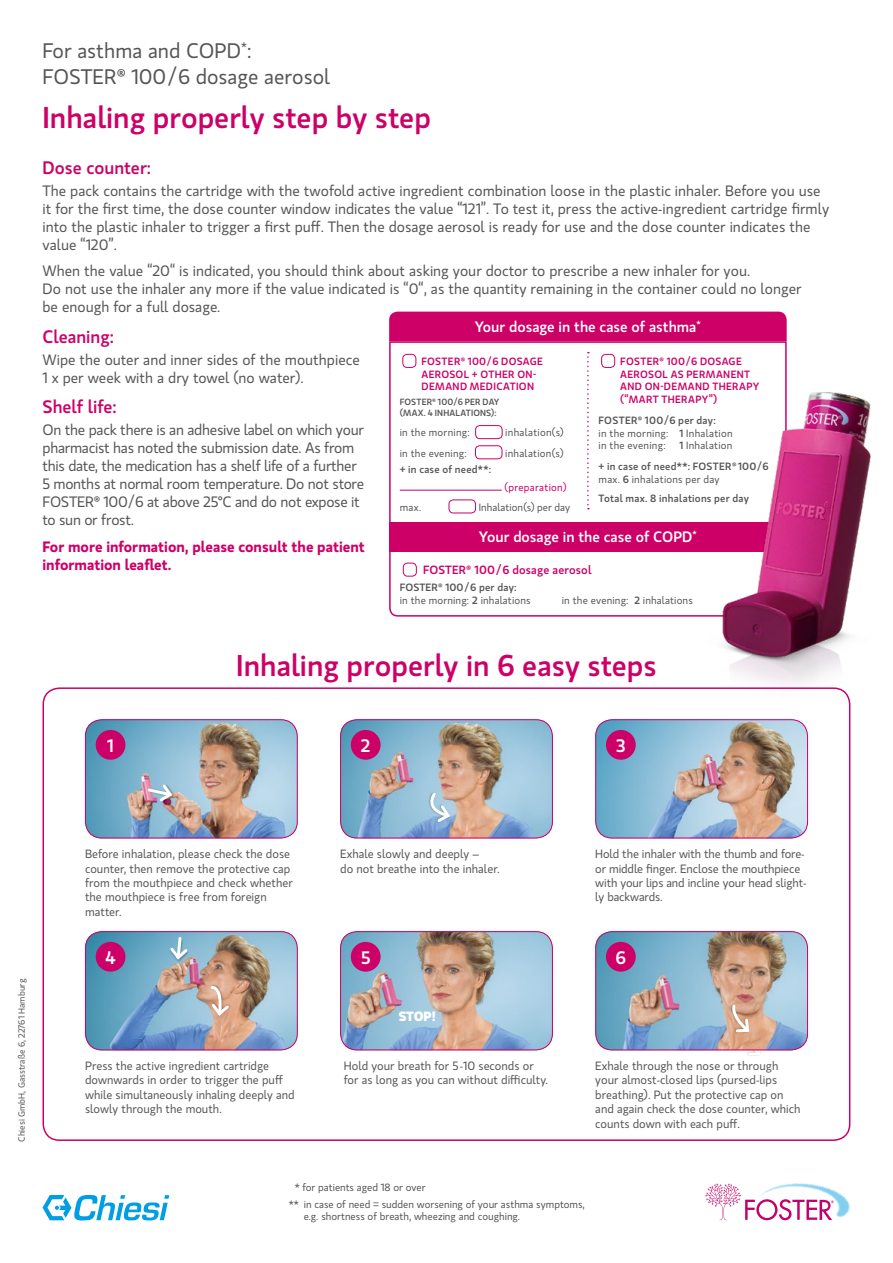
<style>
.page{position:relative;width:893px;height:1263px;background:#fff}
.page>*{position:absolute;margin:0;border:0;box-sizing:border-box;transform-origin:0 0}
.t1{font:500 30px "Gloriola";color:#cd0068}
.t2{font:21px/25.2px "Gloriola";color:#555655}
.t3{font:500 18px "Gloriola";color:#cd0068}
.t4{font:500 18px "Gloriola";color:#fff}
.t5{font:15px/18px "Gloriola";color:#555655}
.t6{font:15px/18px "Gloriola";letter-spacing:-.02em;color:#555655}
.t7{font:600 15px/18px "Gloriola";color:#cd0068}
.t8{font:500 15px "Gloriola";color:#fff}
.t9{font:700 13.5px "Gloriola";color:#fff}
.t10{font:12px/14.4px "Gloriola";color:#555655}
.t11{font:500 11.85px "Gloriola";letter-spacing:.01em;color:#cd0068}
.t12{font:10.5px/12.6px "Gloriola";letter-spacing:.01em;color:#555655}
.t13{font:500 10.5px/12.6px "Gloriola";letter-spacing:.03em;color:#cd0068}
.t14{font:500 10.5px/21.1px "Gloriola";letter-spacing:.02em;color:#555655}
.t15{font:10.5px "Gloriola";letter-spacing:.025em;color:#cd0068}
.t16{font:500 9px/10.8px "Gloriola";letter-spacing:.015em;color:#555655}
.t17{font:9px "Gloriola";color:#555655}
.s1{font-weight:500}
.s2{font-weight:400}
</style>
<div class="page">
<img style="left:85px;top:719px;width:213px;height:119px">
<div style="left:85px;top:719px;width:213px;height:119px;border:1px solid #cd0068;border-radius:17px"></div>
<svg style="left:145px;top:776px;width:31px;height:31px"></svg>
<img style="left:85px;top:931px;width:213px;height:119px">
<div style="left:85px;top:931px;width:213px;height:119px;border:1px solid #cd0068;border-radius:17px"></div>
<svg style="left:165px;top:934px;width:29px;height:29px"></svg>
<svg style="left:200px;top:981px;width:33px;height:37px"></svg>
<img style="left:340px;top:719px;width:213px;height:119px">
<div style="left:340px;top:719px;width:213px;height:119px;border:1px solid #cd0068;border-radius:17px"></div>
<img style="left:595px;top:719px;width:213px;height:119px">
<div style="left:595px;top:719px;width:213px;height:119px;border:1px solid #cd0068;border-radius:17px"></div>
<svg style="left:423px;top:788px;width:30px;height:37px"></svg>
<img style="left:595px;top:931px;width:213px;height:119px">
<div style="left:595px;top:931px;width:213px;height:119px;border:1px solid #cd0068;border-radius:17px"></div>
<svg style="left:730px;top:1001px;width:33px;height:55px;background:#ddae97"></svg>
<img style="left:340px;top:931px;width:213px;height:119px">
<div style="left:340px;top:931px;width:213px;height:119px;border:1px solid #cd0068;border-radius:17px"></div>
<div style="left:96px;top:730px;width:29px;height:30px;background:#cd0068;border-radius:50%"></div>
<div style="left:96px;top:942px;width:29px;height:30px;background:#cd0068;border-radius:50%"></div>
<div style="left:351px;top:730px;width:30px;height:30px;background:#cd0068;border-radius:50%"></div>
<div style="left:351px;top:942px;width:30px;height:30px;background:#cd0068;border-radius:50%"></div>
<div style="left:606px;top:730px;width:30px;height:30px;background:#cd0068;border-radius:50%"></div>
<div style="left:606px;top:942px;width:30px;height:30px;background:#cd0068;border-radius:50%"></div>
<svg style="left:43px;top:1195px;width:126px;height:25px"></svg>
<img style="left:834px;top:1190px;width:16px;height:28px">
<svg style="left:705px;top:1183px;width:129px;height:37px"></svg>
<svg style="left:389px;top:341px;width:398px;height:276px"></svg>
<div style="left:402px;top:354px;width:14px;height:14px;border:1px solid #cd0068;border-radius:4px"></div>
<div style="left:475px;top:425px;width:27px;height:14px;border:1px solid #cd0068;border-radius:4px"></div>
<div style="left:475px;top:445px;width:27px;height:14px;border:1px solid #cd0068;border-radius:4px"></div>
<hr style="left:400px;top:490px;width:102px;height:1px;background:#cd0068">
<div style="left:449px;top:499px;width:27px;height:14px;border:1px solid #cd0068;border-radius:4px"></div>
<div style="left:601px;top:354px;width:14px;height:14px;border:1px solid #cd0068;border-radius:4px"></div>
<svg style="left:587px;top:352px;width:2px;height:157px"></svg>
<div style="left:403px;top:563px;width:14px;height:13px;border:1px solid #cd0068;border-radius:4px"></div>
<div style="left:389px;top:312px;width:398px;height:29px;background:#cd0068"></div>
<div style="left:389px;top:522px;width:398px;height:29px;background:#cd0068"></div>
<img style="left:645px;top:358px;width:226px;height:369px">
<h2 class="t2" style="left:43px;top:39px;width:289px">For asthma and COPD<sup>*</sup>:<br>FOSTER® 100/6 dosage aerosol</h2>
<h1 class="t1" style="left:43px;top:100px;width:390px">Inhaling properly step by step</h1>
<h3 class="t3" style="left:43px;top:157px;width:110px">Dose counter:</h3>
<p class="t5" style="left:43px;top:182px;width:788px">The pack contains the cartridge with the twofold active ingredient combination loose in the plastic inhaler. Before you use it for the first time, the dose counter window indicates the value “121”. To test it, press the active-ingredient cartridge firmly into the plastic inhaler to trigger a first puff. Then the dosage aerosol is ready for use and the dose counter indicates the value “120”.</p>
<p class="t5" style="left:43px;top:263px;width:761px">When the value “20“ is indicated, you should think about asking your doctor to prescribe a new inhaler for you.<br>Do not use the inhaler any more if the value indicated is “0“, as the quantity remaining in the container could no longer be enough for a full dosage.</p>
<h3 class="t3" style="left:43px;top:326px;width:73px">Cleaning:</h3>
<p class="t5" style="left:43px;top:351px;width:319px">Wipe the outer and inner sides of the mouthpiece<br>1 x per week with a dry towel (no water).</p>
<h3 class="t3" style="left:43px;top:396px;width:76px">Shelf life:</h3>
<p class="t6" style="left:43px;top:421px;width:323px">On the pack there is an adhesive label on which your pharmacist has noted the submission date. As from this date, the medication has a shelf life of a further 5 months at normal room temperature. Do not store FOSTER® 100/6 at above 25°C and do not expose it to sun or frost.</p>
<p class="t7" style="left:43px;top:538px;width:324px">For more information, please consult the patient information leaflet.</p>
<p class="t8" style="left:475px;top:318px;width:228px">Your dosage in the case of asthma<sup>*</sup></p>
<p class="t13" style="left:421px;top:355px;width:123px">FOSTER® 100/6 DOSAGE<br>AEROSOL + OTHER ON-<br>DEMAND MEDICATION</p>
<p class="t16" style="left:400px;top:397px;width:101px">FOSTER® 100/6 PER DAY (MAX. 4 INHALATIONS):</p>
<p class="t12" style="left:400px;top:427px;width:71px">in the morning:</p>
<p class="t12" style="left:505px;top:427px;width:60px">inhalation(s)</p>
<p class="t12" style="left:400px;top:447px;width:68px">in the evening:</p>
<p class="t12" style="left:505px;top:447px;width:60px">inhalation(s)</p>
<p class="t14" style="left:400px;top:459px;width:93px">+ in case of need**:</p>
<p class="t15" style="left:504px;top:481px;width:64px">(preparation)</p>
<p class="t12" style="left:400px;top:501px;width:23px">max.</p>
<p class="t12" style="left:479px;top:501px;width:93px">Inhalation(s) per day</p>
<p class="t13" style="left:620px;top:355px;width:140px">FOSTER® 100/6 DOSAGE<br>AEROSOL AS PERMANENT<br>AND ON-DEMAND THERAPY (“MART THERAPY”)</p>
<p class="t12" style="left:599px;top:414px;width:136px"><span class="s1">FOSTER® 100/6 per day:<br></span>in the morning: <span class="s1">1</span> Inhalation in the evening:</p>
<p class="t14" style="left:599px;top:435px;width:172px;text-indent:81px">1 <span class="s2">Inhalation<br></span>+ in case of need**: FOSTER® 100/6</p>
<p class="t14" style="left:599px;top:470px;width:152px;line-height:19px"><span class="s2">max.</span> 6 <span class="s2">inhalations per day<br></span>Total max. 8 inhalations per day</p>
<p class="t8" style="left:479px;top:528px;width:219px">Your dosage in the case of COPD<sup>*</sup></p>
<p class="t11" style="left:423px;top:563px;width:170px">FOSTER® 100/6 dosage aerosol</p>
<p class="t12" style="left:400px;top:581px;width:132px;line-height:13.2px"><span class="s1">FOSTER® 100/6 per day:<br></span>in the morning: <span class="s1">2</span> inhalations</p>
<p class="t12" style="left:562px;top:594px;width:133px">in the evening: <span class="s1">2</span> inhalations</p>
<h3 class="t4" style="left:107px;top:735px;width:8px">1</h3>
<h1 class="t1" style="left:236px;top:648px;width:422px">Inhaling properly in 6 easy steps</h1>
<h3 class="t4" style="left:361px;top:735px;width:11px">2</h3>
<h3 class="t4" style="left:616px;top:735px;width:11px">3</h3>
<p class="t17" style="left:16px;top:1142px;width:165px;rotate:-90deg">Chiesi GmbH, Gasstraße 6, 22761 Hamburg</p>
<p class="t10" style="left:85px;top:847px;width:209px">Before inhalation, please check the dose counter, then remove the protective cap from the mouthpiece and check whether the mouthpiece is free from foreign matter.</p>
<h3 class="t4" style="left:105px;top:947px;width:12px">4</h3>
<p class="t10" style="left:85px;top:1059px;width:211px">Press the active ingredient cartridge downwards in order to trigger the puff while simultaneously inhaling deeply and slowly through the mouth.</p>
<p class="t10" style="left:340px;top:847px;width:161px">Exhale slowly and deeply –<br>do not breathe into the inhaler.</p>
<p class="t10" style="left:595px;top:847px;width:213px">Hold the inhaler with the thumb and fore&shy;or middle finger. Enclose the mouthpiece with your lips and incline your head slight&shy;ly backwards.</p>
<h3 class="t4" style="left:361px;top:947px;width:11px">5</h3>
<p class="t9" style="left:399px;top:1008px;width:39px">STOP!</p>
<p class="t10" style="left:344px;top:1059px;width:206px">Hold your breath for 5-10 seconds or for as long as you can without difficulty.</p>
<h3 class="t4" style="left:616px;top:947px;width:12px">6</h3>
<p class="t10" style="left:595px;top:1059px;width:207px">Exhale through the nose or through your almost-closed lips (pursed-lips breathing). Put the protective cap on and again check the dose counter, which counts down with each puff.</p>
<p class="t12" style="left:289px;top:1179px;width:298px;line-height:16.8px;text-indent:6px">* for patients aged 18 or over<br>** in case of need = sudden worsening of your asthma symptoms,</p>
<p class="t12" style="left:304px;top:1211px;width:218px">e.g. shortness of breath, wheezing and coughing.</p>
</div>
